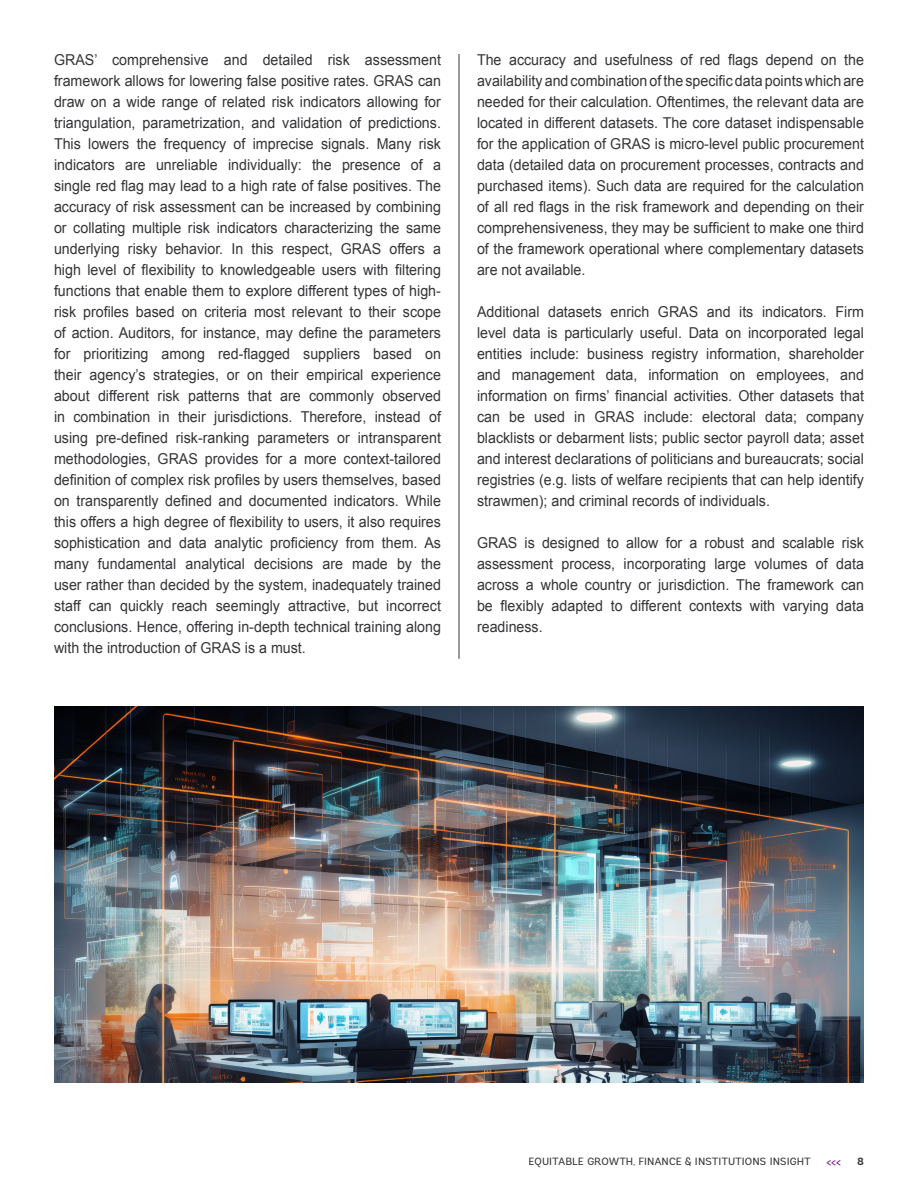
<style>
.page{position:relative;width:918px;height:1188px;background:#fff}
.page>*{position:absolute;margin:0;border:0;box-sizing:border-box;transform-origin:0 0}
.body{font:15px/21px "Arial";color:#343437;text-align:justify;scale:.95 1}
.t1{font:700 12px "Andes";color:#862b91;scale:.95 1}
.t2{font:10.5px "Andes";letter-spacing:-.015em;color:#343437}
.t3{font:700 10.5px "Andes";color:#343437}
</style>
<div class="page">
<hr style="left:459px;top:54px;width:1px;height:605px;background:#343437">
<img style="left:54px;top:706px;width:810px;height:377px">
<p class="body" style="left:54px;top:49px;width:409px">GRAS’ comprehensive and detailed risk assessment framework allows for lowering false positive rates. GRAS can draw on a wide range of related risk indicators allowing for triangulation, parametrization, and validation of predictions.<br>This lowers the frequency of imprecise signals. Many risk indicators are unreliable individually: the presence of a single red flag may lead to a high rate of false positives. The accuracy of risk assessment can be increased by combining or collating multiple risk indicators characterizing the same underlying risky behavior. In this respect, GRAS offers a high level of flexibility to knowledgeable users with filtering functions that enable them to explore different types of high&shy;risk profiles based on criteria most relevant to their scope of action. Auditors, for instance, may define the parameters for prioritizing among red-flagged suppliers based on their agency’s strategies, or on their empirical experience about different risk patterns that are commonly observed in combination in their jurisdictions. Therefore, instead of using pre-defined risk-ranking parameters or intransparent methodologies, GRAS provides for a more context-tailored definition of complex risk profiles by users themselves, based on transparently defined and documented indicators. While this offers a high degree of flexibility to users, it also requires sophistication and data analytic proficiency from them. As many fundamental analytical decisions are made by the user rather than decided by the system, inadequately trained staff can quickly reach seemingly attractive, but incorrect conclusions. Hence, offering in-depth technical training along with the introduction of GRAS is a must.</p>
<p class="body" style="left:477px;top:49px;width:409px">The accuracy and usefulness of red flags depend on the availability and combination of the specific data points which are needed for their calculation. Oftentimes, the relevant data are located in different datasets. The core dataset indispensable for the application of GRAS is micro-level public procurement data (detailed data on procurement processes, contracts and purchased items). Such data are required for the calculation of all red flags in the risk framework and depending on their comprehensiveness, they may be sufficient to make one third of the framework operational where complementary datasets are not available.</p>
<p class="body" style="left:477px;top:301px;width:409px">Additional datasets enrich GRAS and its indicators. Firm level data is particularly useful. Data on incorporated legal entities include: business registry information, shareholder and management data, information on employees, and information on firms’ financial activities. Other datasets that can be used in GRAS include: electoral data; company blacklists or debarment lists; public sector payroll data; asset and interest declarations of politicians and bureaucrats; social registries (e.g. lists of welfare recipients that can help identify strawmen); and criminal records of individuals.</p>
<p class="body" style="left:477px;top:532px;width:409px">GRAS is designed to allow for a robust and scalable risk assessment process, incorporating large volumes of data across a whole country or jurisdiction. The framework can be flexibly adapted to different contexts with varying data readiness.</p>
<p class="t2" style="left:529px;top:1155px;width:284px">EQUITABLE GROWTH, FINANCE &amp; INSTITUTIONS INSIGHT</p>
<p class="t1" style="left:826px;top:1154px;width:17px">&lt;&lt;&lt;</p>
<p class="t3" style="left:857px;top:1155px;width:8px">8</p>
</div>
